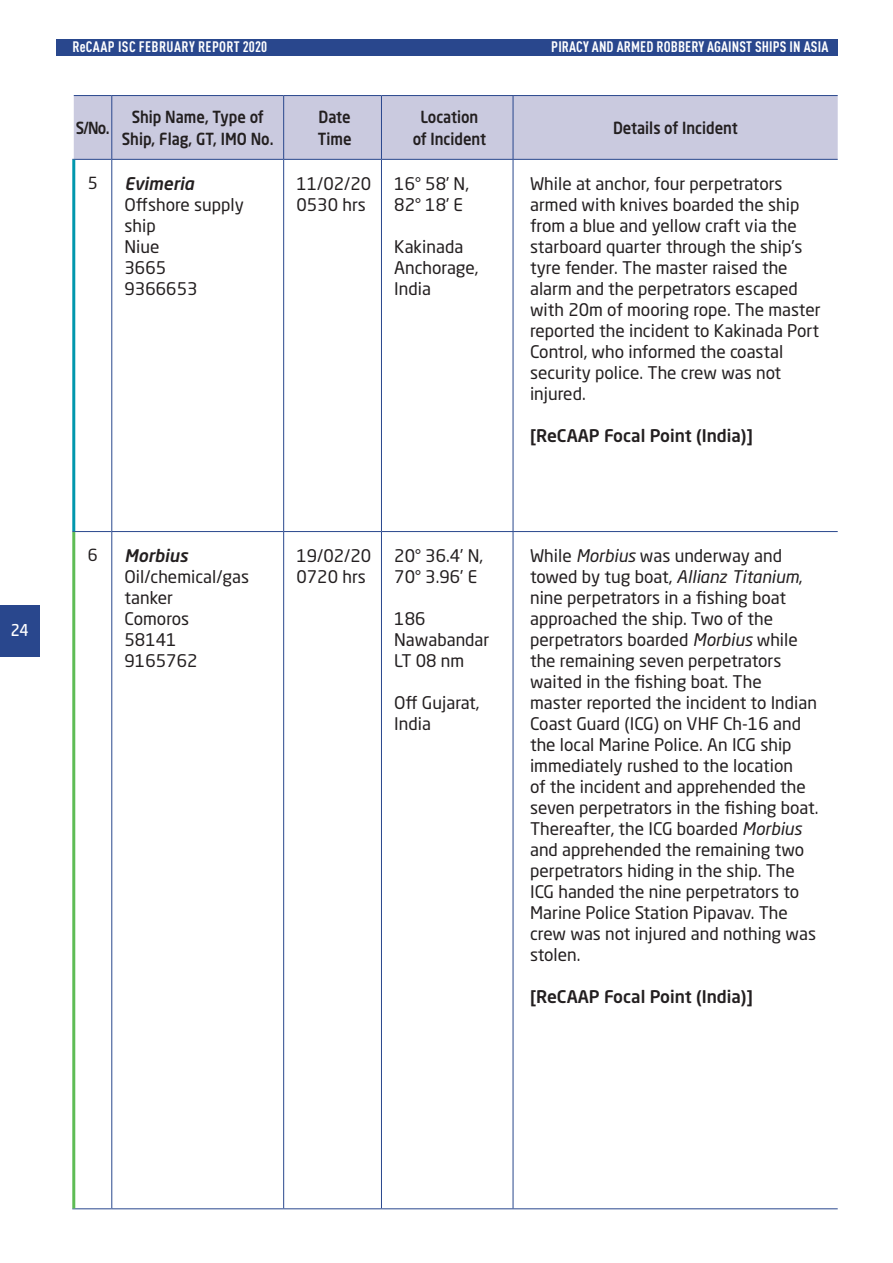
<style>
.page{position:relative;width:893px;height:1263px;background:#fff}
.page>*{position:absolute;margin:0;border:0;box-sizing:border-box;transform-origin:0 0}
.t1{font:19.5px "Neuron";color:#fff}
.t2{font:17.25px/21px "Neo Sans Std";color:#231f20}
.t3{font:500 17.25px "Neo Sans Std";color:#231f20}
.t4{font:italic 500 17.25px "Neo Sans Std";color:#231f20}
.t5{font:500 16.5px "Neo Sans Std";color:#231f20;scale:.9 1}
.t6{font:16.5px "Neo Sans Std";color:#231f20}
.t7{font:700 condensed 15px "DIN Pro";letter-spacing:.01em;color:#fff}
.t8{font:700 condensed 15px "DIN Pro";letter-spacing:.03em;color:#fff}
.s1{font-style:italic}
</style>
<div class="page">
<div style="left:56px;top:39px;width:782px;height:16px;background:#29478d"></div>
<div style="left:0;top:605px;width:39px;height:52px;background:#29478d"></div>
<div style="left:74px;top:96px;width:764px;height:63px;background:#cacadf"></div>
<hr style="left:283px;top:160px;width:1px;height:371px;background:#29478d">
<hr style="left:381px;top:160px;width:1px;height:371px;background:#29478d">
<hr style="left:513px;top:160px;width:1px;height:371px;background:#29478d">
<hr style="left:283px;top:532px;width:1px;height:676px;background:#29478d">
<hr style="left:381px;top:532px;width:1px;height:676px;background:#29478d">
<hr style="left:513px;top:532px;width:1px;height:676px;background:#29478d">
<hr style="left:74px;top:95px;width:38px;height:1px;background:#29478d">
<hr style="left:112px;top:95px;width:172px;height:1px;background:#29478d">
<hr style="left:284px;top:95px;width:97px;height:1px;background:#29478d">
<hr style="left:381px;top:95px;width:132px;height:1px;background:#29478d">
<hr style="left:513px;top:95px;width:325px;height:1px;background:#29478d">
<hr style="left:111px;top:159px;width:173px;height:1px;background:#29478d">
<hr style="left:284px;top:159px;width:97px;height:1px;background:#29478d">
<hr style="left:381px;top:159px;width:132px;height:1px;background:#29478d">
<hr style="left:513px;top:159px;width:325px;height:1px;background:#29478d">
<hr style="left:111px;top:531px;width:173px;height:1px;background:#29478d">
<hr style="left:284px;top:531px;width:97px;height:1px;background:#29478d">
<hr style="left:381px;top:531px;width:132px;height:1px;background:#29478d">
<hr style="left:513px;top:531px;width:325px;height:1px;background:#29478d">
<hr style="left:111px;top:1208px;width:173px;height:1px;background:#29478d">
<hr style="left:284px;top:1208px;width:97px;height:1px;background:#29478d">
<hr style="left:381px;top:1208px;width:132px;height:1px;background:#29478d">
<hr style="left:513px;top:1208px;width:325px;height:1px;background:#29478d">
<hr style="left:283px;top:96px;width:1px;height:63px;background:#29478d">
<hr style="left:381px;top:96px;width:1px;height:63px;background:#29478d">
<hr style="left:513px;top:96px;width:1px;height:63px;background:#29478d">
<hr style="left:72px;top:159px;width:39px;height:1px;background:#29478d">
<hr style="left:72px;top:531px;width:39px;height:1px;background:#29478d">
<hr style="left:72px;top:1208px;width:39px;height:1px;background:#29478d">
<hr style="left:111px;top:160px;width:1px;height:371px;background:#29478d">
<hr style="left:111px;top:532px;width:1px;height:676px;background:#29478d">
<hr style="left:111px;top:96px;width:1px;height:63px;background:#29478d">
<hr style="left:72px;top:532px;width:3px;height:676px;background:#5ebc55">
<hr style="left:72px;top:160px;width:3px;height:371px;background:#0097ad">
<p class="t1" style="left:11px;top:620px;width:19px">24</p>
<p class="t8" style="left:72px;top:35px;width:196px">ReCAAP ISC FEBRUARY REPORT 2020</p>
<p class="t7" style="left:551px;top:35px;width:279px">PIRACY AND ARMED ROBBERY AGAINST SHIPS IN ASIA</p>
<p class="t5" style="left:76px;top:117px;width:39px">S/No.</p>
<p class="t5" style="left:132px;top:106px;width:148px">Ship Name, Type of</p>
<p class="t5" style="left:122px;top:128px;width:170px">Ship, Flag, GT, IMO No.</p>
<p class="t6" style="left:88px;top:173px;width:11px">5</p>
<p class="t4" style="left:125px;top:172px;width:71px">Evimeria</p>
<p class="t2" style="left:125px;top:193px;width:121px">Offshore supply ship</p>
<p class="t2" style="left:125px;top:235px;width:36px">Niue</p>
<p class="t2" style="left:125px;top:256px;width:43px">3665</p>
<p class="t2" style="left:125px;top:277px;width:75px">9366653</p>
<p class="t5" style="left:319px;top:106px;width:37px">Date</p>
<p class="t5" style="left:318px;top:128px;width:39px">Time</p>
<p class="t2" style="left:296px;top:172px;width:76px">11/02/20</p>
<p class="t2" style="left:296px;top:193px;width:71px">0530 hrs</p>
<p class="t5" style="left:420px;top:106px;width:66px">Location</p>
<p class="t5" style="left:413px;top:128px;width:83px">of Incident</p>
<p class="t2" style="left:394px;top:172px;width:76px">16° 58’ N,</p>
<p class="t2" style="left:394px;top:193px;width:70px">82° 18’ E</p>
<p class="t2" style="left:394px;top:235px;width:86px">Kakinada<br>Anchorage,<br>India</p>
<p class="t6" style="left:88px;top:545px;width:11px">6</p>
<p class="t4" style="left:125px;top:544px;width:65px">Morbius</p>
<p class="t2" style="left:125px;top:566px;width:126px">Oil/chemical/gas tanker</p>
<p class="t2" style="left:125px;top:608px;width:66px">Comoros</p>
<p class="t2" style="left:125px;top:629px;width:54px">58141</p>
<p class="t2" style="left:125px;top:650px;width:75px">9165762</p>
<p class="t2" style="left:296px;top:545px;width:76px">19/02/20</p>
<p class="t2" style="left:296px;top:566px;width:71px">0720 hrs</p>
<p class="t2" style="left:394px;top:545px;width:90px">20° 36.4’ N,</p>
<p class="t2" style="left:394px;top:566px;width:85px">70° 3.96’ E</p>
<p class="t2" style="left:394px;top:608px;width:97px">186<br>Nawabandar<br>LT 08 nm</p>
<p class="t2" style="left:394px;top:692px;width:87px">Off Gujarat,<br>India</p>
<p class="t5" style="left:613px;top:117px;width:140px">Details of Incident</p>
<p class="t2" style="left:530px;top:172px;width:292px">While at anchor, four perpetrators armed with knives boarded the ship from a blue and yellow craft via the starboard quarter through the ship’s tyre fender. The master raised the alarm and the perpetrators escaped with 20m of mooring rope. The master reported the incident to Kakinada Port<br>Control, who informed the coastal security police. The crew was not injured.</p>
<p class="t3" style="left:530px;top:424px;width:224px">[ReCAAP Focal Point (India)]</p>
<p class="t2" style="left:530px;top:545px;width:290px">While <span class="s1">Morbius</span> was underway and towed by tug boat, <span class="s1">Allianz Titanium</span>, nine perpetrators in a fishing boat approached the ship. Two of the perpetrators boarded <span class="s1">Morbius</span> while the remaining seven perpetrators waited in the fishing boat. The master reported the incident to Indian Coast Guard (ICG) on VHF Ch-16 and the local Marine Police. An ICG ship immediately rushed to the location<br>of the incident and apprehended the seven perpetrators in the fishing boat.<br>Thereafter, the ICG boarded <span class="s1">Morbius </span>and apprehended the remaining two perpetrators hiding in the ship. The ICG handed the nine perpetrators to Marine Police Station Pipavav. The crew was not injured and nothing was stolen.</p>
<p class="t3" style="left:530px;top:985px;width:224px">[ReCAAP Focal Point (India)]</p>
</div>
